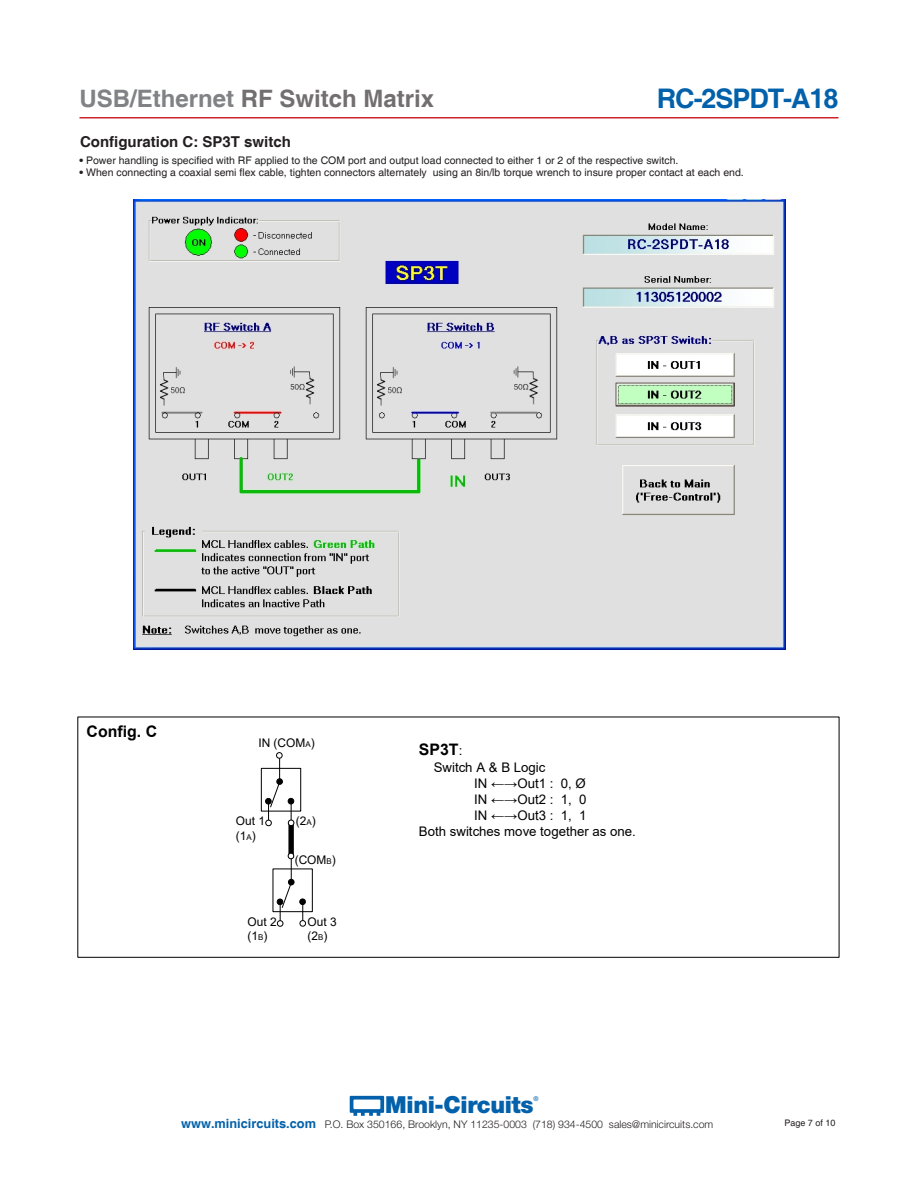
<style>
.page{position:relative;width:918px;height:1188px;background:#fff}
.page>*{position:absolute;margin:0;border:0;box-sizing:border-box;transform-origin:0 0}
.t1{font:700 27px "Helvetica";letter-spacing:-.04em;color:#0261aa}
.t2{font:700 24px "Helvetica";color:#736f71}
.t3{font:900 23.55px "Helvetica Neue";letter-spacing:-.015em;color:#0261aa}
.t4{font:700 15.9px "Arial";color:#000}
.SECTIONS-HEAD{font:700 15px "Helvetica";color:#231f20}
.t5{font:13.2px "Arial";color:#000}
.t6{font:11.85px/14.2px "Arial";color:#000}
.t7{font:10.5px "Helvetica";color:#231f20}
.t8{font:300 10.5px "Helvetica Neue";color:#231f20}
.t9{font:9px "Helvetica";color:#231f20}
.t10{font:500 6.6px "Helvetica Neue";color:#0261aa}
.s1{color:#808285}
.s2{font-weight:700}
.s3{font-size:7.95px}
.s4{font-weight:400;font-size:13.2px}
.s5{font-style:inherit}
.s6{font-family:"Helvetica";font-weight:700;font-size:12.75px;color:#0261aa}
</style>
<div class="page">
<svg style="left:350px;top:1096px;width:34px;height:20px"></svg>
<hr style="left:80px;top:117px;width:758px;height:1px;background:#d1232a">
<img style="left:133px;top:199px;width:652px;height:451px">
<div style="left:288px;top:823px;width:6px;height:33px;background:#000"></div>
<div style="left:261px;top:768px;width:40px;height:43px;border:1px solid #000"></div>
<svg style="left:265px;top:752px;width:29px;height:74px"></svg>
<div style="left:273px;top:869px;width:40px;height:43px;border:1px solid #000"></div>
<svg style="left:277px;top:853px;width:17px;height:73px"></svg>
<svg style="left:300px;top:899px;width:6px;height:27px"></svg>
<h2 class="t2" style="left:80px;top:84px;width:356px"><span class="s1">USB/Ethernet</span> RF Switch Matrix</h2>
<h1 class="t1" style="left:657px;top:82px;width:183px">RC-2SPDT-A18</h1>
<p class="SECTIONS-HEAD" style="left:80px;top:133px;width:212px">Configuration C: SP3T switch</p>
<p class="t7" style="left:80px;top:154px;width:600px"><span class="s2">•</span> Power handling is specified with RF applied to the COM port and output load connected to either 1 or 2 of the respective switch.</p>
<p class="t7" style="left:80px;top:167px;width:666px"><span class="s2">•</span> When connecting a coaxial semi flex cable, tighten connectors alternately using an 8in/lb torque wrench to insure proper contact at each end.</p>
<p class="t4" style="left:87px;top:720px;width:72px">Config. C</p>
<p class="t6" style="left:258px;top:736px;width:58px">IN (COM<span class="s3">A</span>)</p>
<p class="t6" style="left:236px;top:814px;width:31px">Out 1 (1<span class="s3">A</span>)</p>
<p class="t6" style="left:296px;top:814px;width:21px">(2<span class="s3">A</span>)</p>
<p class="t6" style="left:295px;top:853px;width:43px">(COM<span class="s3">B</span>)</p>
<p class="t6" style="left:248px;top:915px;width:31px">Out 2 (1<span class="s3">B</span>)</p>
<p class="t6" style="left:308px;top:915px;width:31px">Out 3 (2<span class="s3">B</span>)</p>
<p class="t4" style="left:419px;top:739px;width:45px">SP3T<span class="s4">:</span></p>
<p class="t5" style="left:434px;top:758px;width:113px">Switch A &amp; B Logic</p>
<p class="t5" style="left:474px;top:774px;width:113px">IN <span class="s5">←→Out</span>1 : 0, Ø</p>
<p class="t5" style="left:474px;top:790px;width:114px">IN <span class="s5">←→Out</span>2 : 1, 0</p>
<p class="t5" style="left:474px;top:806px;width:114px">IN <span class="s5">←→Out</span>3 : 1, 1</p>
<p class="t5" style="left:419px;top:822px;width:218px">Both switches move together as one.</p>
<h3 class="t3" style="left:385px;top:1090px;width:150px">Mini-Circuits</h3>
<p class="t10" style="left:533px;top:1094px;width:7px">®</p>
<p class="t8" style="left:181px;top:1118px;width:534px"><span class="s6">www.minicircuits.com</span> P.O. Box 350166, Brooklyn, NY 11235-0003 (718) 934-4500 sales@minicircuits.com</p>
<p class="t9" style="left:784px;top:1117px;width:53px">Page 7 of 10</p>
</div>
